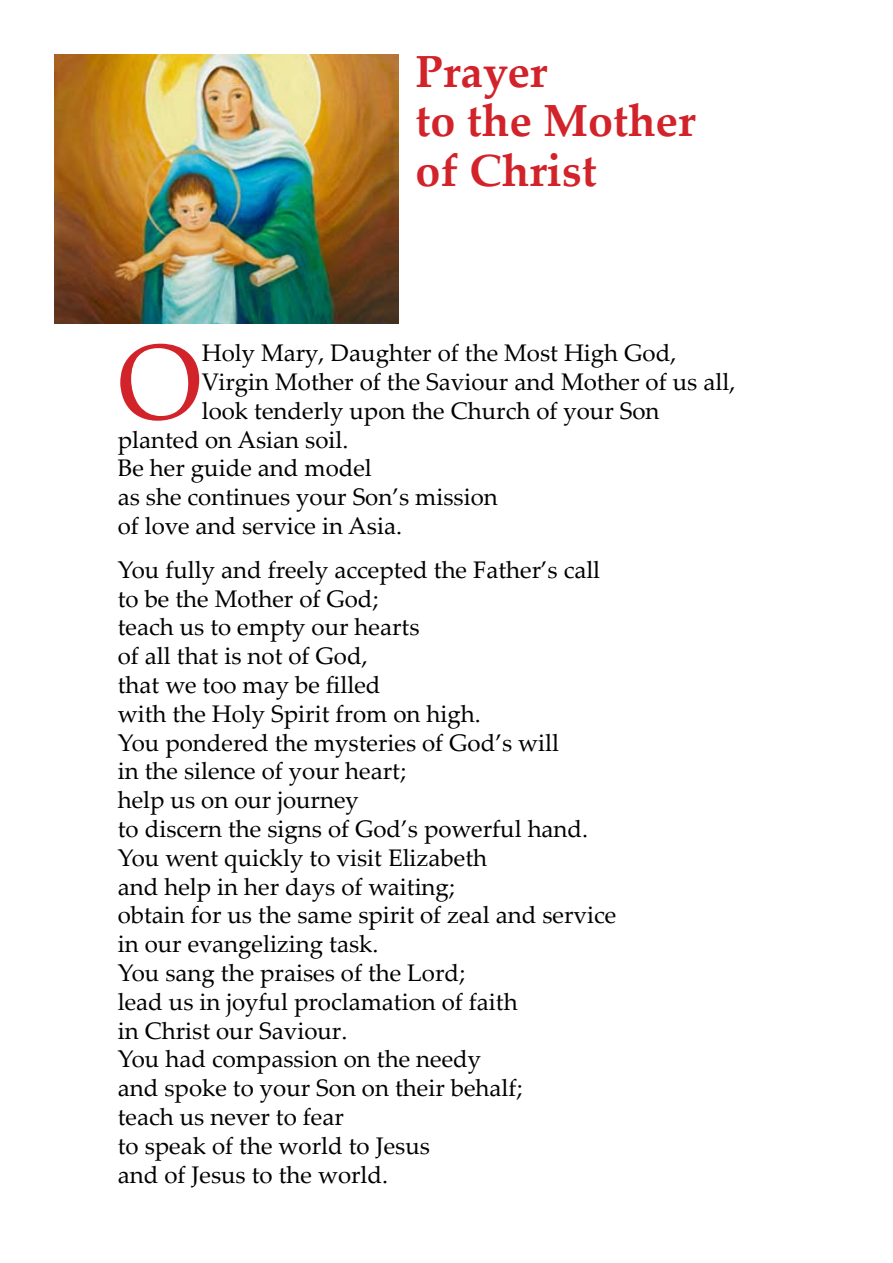
<style>
.page{position:relative;width:893px;height:1263px;background:#fff}
.page>*{position:absolute;margin:0;border:0;box-sizing:border-box;transform-origin:0 0}
.t1{font:106.65px "Palatino Linotype";color:#d2232a}
.t2{font:700 45px/49.5px "Palatino Linotype";color:#d2232a}
.t3{font:24px/28.8px "Palatino Linotype";color:#000}
</style>
<div class="page">
<img style="left:54px;top:54px;width:345px;height:269px">
<h2 class="t2" style="left:416px;top:45px;width:281px">Prayer<br>to the Mother of Christ</h2>
<h1 class="t1" style="left:118px;top:307px;width:85px">O</h1>
<p class="t3" style="left:202px;top:338px;width:476px">Holy Mary, Daughter of the Most High God,</p>
<p class="t3" style="left:202px;top:366px;width:535px">Virgin Mother of the Saviour and Mother of us all,</p>
<p class="t3" style="left:202px;top:395px;width:459px">look tenderly upon the Church of your Son</p>
<p class="t3" style="left:118px;top:424px;width:232px">planted on Asian soil.</p>
<p class="t3" style="left:118px;top:453px;width:256px">Be her guide and model</p>
<p class="t3" style="left:118px;top:482px;width:381px">as she continues your Son’s mission</p>
<p class="t3" style="left:118px;top:510px;width:286px">of love and service in Asia.</p>
<p class="t3" style="left:118px;top:554px;width:500px">You fully and freely accepted the Father’s call to be the Mother of God;<br>teach us to empty our hearts<br>of all that is not of God,<br>that we too may be filled<br>with the Holy Spirit from on high.<br>You pondered the mysteries of God’s will<br>in the silence of your heart;<br>help us on our journey<br>to discern the signs of God’s powerful hand.<br>You went quickly to visit Elizabeth<br>and help in her days of waiting;<br>obtain for us the same spirit of zeal and service in our evangelizing task.<br>You sang the praises of the Lord;<br>lead us in joyful proclamation of faith<br>in Christ our Saviour.<br>You had compassion on the needy<br>and spoke to your Son on their behalf;<br>teach us never to fear<br>to speak of the world to Jesus<br>and of Jesus to the world.</p>
</div>
